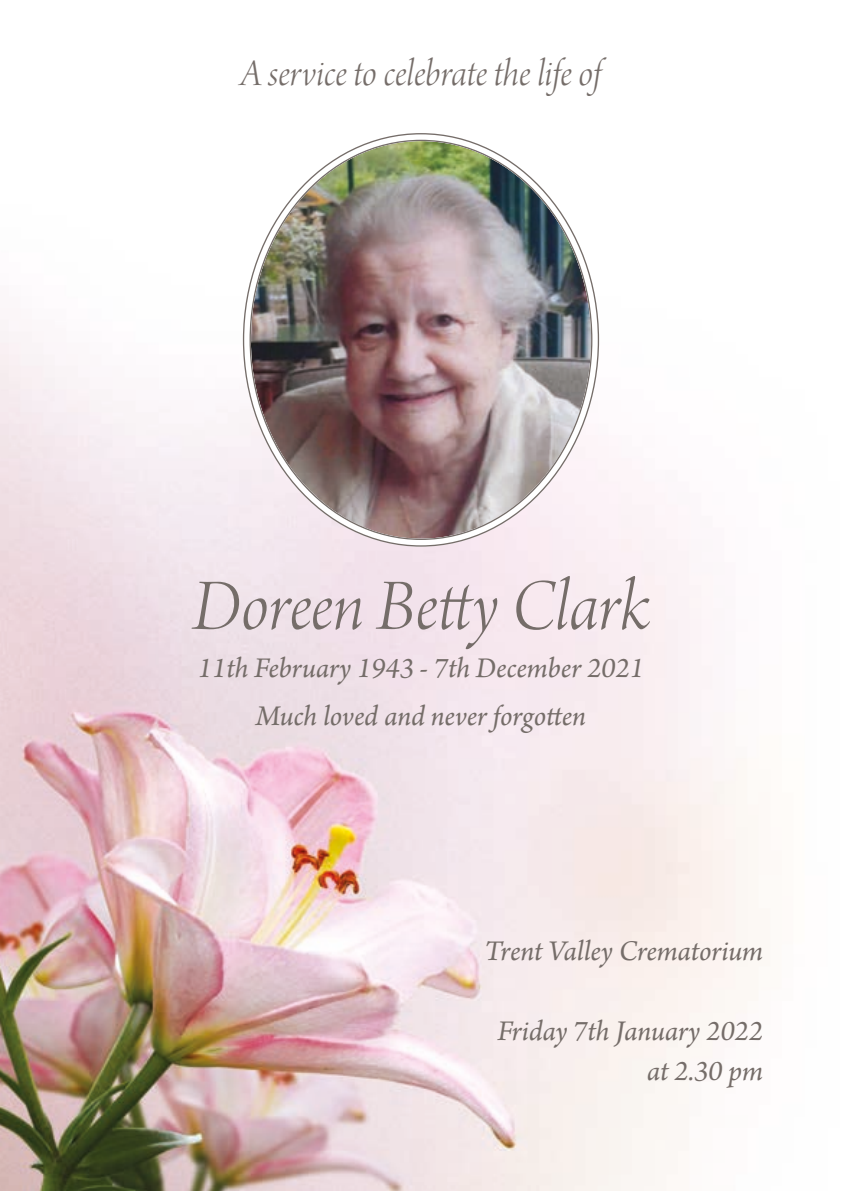
<style>
.page{position:relative;width:842px;height:1191px;background:#fff}
.page>*{position:absolute;margin:0;border:0;box-sizing:border-box;transform-origin:0 0}
.t1{font:76px "Arno Pro Light Italic Display";letter-spacing:-.005em;color:#756d69}
.t2{font:40px "Arno Pro Light Italic Display";letter-spacing:-.005em;color:#756d69}
.t3{font:italic 30px/40px "Arno Pro";letter-spacing:-.005em;color:#756d69;text-align:right}
</style>
<div class="page">
<img style="left:0;top:133px;width:770px;height:1058px">
<img style="left:251px;top:141px;width:340px;height:397px">
<h2 class="t2" style="left:241px;top:51px;width:362px">A service to celebrate the life of</h2>
<h1 class="t1" style="left:192px;top:563px;width:459px">Doreen Betty Clark</h1>
<p class="t3" style="left:198px;top:646px;width:448px;line-height:48px;text-align:center">11th February 1943 - 7th December 2021<br>Much loved and never forgotten</p>
<p class="t3" style="left:484px;top:932px;width:280px">Trent Valley Crematorium</p>
<p class="t3" style="left:497px;top:1012px;width:267px">Friday 7th January 2022 at 2.30 pm</p>
</div>
